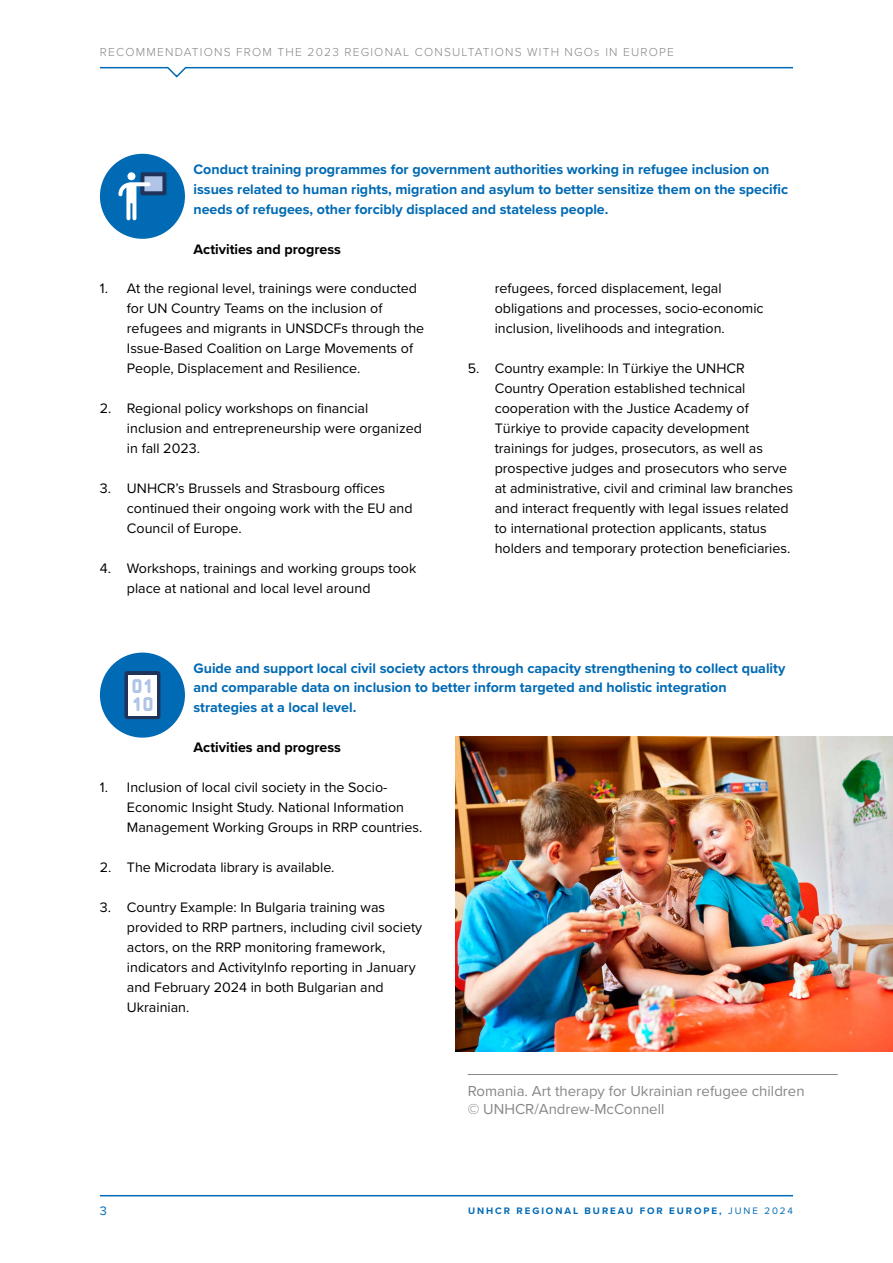
<style>
.page{position:relative;width:893px;height:1263px;background:#fff}
.page>*{position:absolute;margin:0;border:0;box-sizing:border-box;transform-origin:0 0}
.t1{font:15px/18px "Proxima Nova";color:#878787}
.t2{font:14.25px/20px "Proxima Nova";color:#000}
.t3{font:700 14.25px/20px "Proxima Nova";color:#006ab4}
.t4{font:700 14.25px "Proxima Nova";color:#000}
.t5{font:12.75px "Proxima Nova";color:#006ab4}
.t6{font:300 12px "Proxima Nova";letter-spacing:.1em;color:#878787}
.t7{font:700 9.75px "Proxima Nova";letter-spacing:.2em;color:#006ab4}
.s1{font-weight:400}
</style>
<div class="page">
<hr style="left:100px;top:1195px;width:693px;height:1px;background:#006ab4">
<svg style="left:99px;top:66px;width:695px;height:12px"></svg>
<div style="left:100px;top:154px;width:85px;height:85px;background:#006ab4;border-radius:50%"></div>
<div style="left:140px;top:172px;width:26px;height:23px;background:#1f335b;border-radius:2px"></div>
<div style="left:127px;top:172px;width:8px;height:8px;background:#fff;border-radius:50%"></div>
<svg style="left:118px;top:176px;width:44px;height:44px"></svg>
<div style="left:100px;top:653px;width:85px;height:85px;background:#006ab4;border-radius:50%"></div>
<svg style="left:124px;top:671px;width:36px;height:48px"></svg>
<div style="left:128px;top:675px;width:28px;height:40px;background:#fff"></div>
<svg style="left:132px;top:679px;width:20px;height:32px"></svg>
<img style="left:455px;top:737px;width:438px;height:315px">
<hr style="left:468px;top:1074px;width:370px;height:1px;background:#878787">
<p class="t6" style="left:100px;top:43px;width:576px">RECOMMENDATIONS FROM THE 2023 REGIONAL CONSULTATIONS WITH NGOs IN EUROPE</p>
<p class="t3" style="left:193px;top:159px;width:596px">Conduct training programmes for government authorities working in refugee inclusion on issues related to human rights, migration and asylum to better sensitize them on the specific needs of refugees, other forcibly displaced and stateless people.</p>
<p class="t4" style="left:193px;top:238px;width:149px">Activities and progress</p>
<p class="t2" style="left:127px;top:278px;width:299px;text-indent:-27px">1. At the regional level, trainings were conducted for UN Country Teams on the inclusion of refugees and migrants in UNSDCFs through the Issue-Based Coalition on Large Movements of People, Displacement and Resilience.</p>
<p class="t2" style="left:127px;top:398px;width:297px;text-indent:-27px">2. Regional policy workshops on financial inclusion and entrepreneurship were organized in fall 2023.</p>
<p class="t2" style="left:127px;top:478px;width:287px;text-indent:-27px">3. UNHCR’s Brussels and Strasbourg offices continued their ongoing work with the EU and<br>Council of Europe.</p>
<p class="t2" style="left:127px;top:557px;width:291px;text-indent:-27px">4. Workshops, trainings and working groups took place at national and local level around</p>
<p class="t2" style="left:495px;top:278px;width:270px">refugees, forced displacement, legal obligations and processes, socio-economic inclusion, livelihoods and integration.</p>
<p class="t2" style="left:495px;top:358px;width:300px;text-indent:-27px">5. Country example: In Türkiye the UNHCR Country Operation established technical cooperation with the Justice Academy of Türkiye to provide capacity development trainings for judges, prosecutors, as well as prospective judges and prosecutors who serve at administrative, civil and criminal law branches and interact frequently with legal issues related to international protection applicants, status holders and temporary protection beneficiaries.</p>
<p class="t3" style="left:193px;top:657px;width:593px">Guide and support local civil society actors through capacity strengthening to collect quality and comparable data on inclusion to better inform targeted and holistic integration strategies at a local level.</p>
<p class="t4" style="left:193px;top:737px;width:149px">Activities and progress</p>
<p class="t2" style="left:127px;top:777px;width:297px;text-indent:-27px">1. Inclusion of local civil society in the Socio-<br>Economic Insight Study. National Information<br>Management Working Groups in RRP countries.</p>
<p class="t2" style="left:100px;top:857px;width:236px">2. The Microdata library is available.</p>
<p class="t2" style="left:127px;top:897px;width:297px;text-indent:-27px">3. Country Example: In Bulgaria training was provided to RRP partners, including civil society actors, on the RRP monitoring framework, indicators and ActivityInfo reporting in January and February 2024 in both Bulgarian and Ukrainian.</p>
<p class="t1" style="left:468px;top:1081px;width:338px">Romania. Art therapy for Ukrainian refugee children © UNHCR/Andrew-McConnell</p>
<p class="t5" style="left:100px;top:1201px;width:9px">3</p>
<p class="t7" style="left:468px;top:1203px;width:327px">UNHCR REGIONAL BUREAU FOR EUROPE, <span class="s1">JUNE 2024</span></p>
</div>
